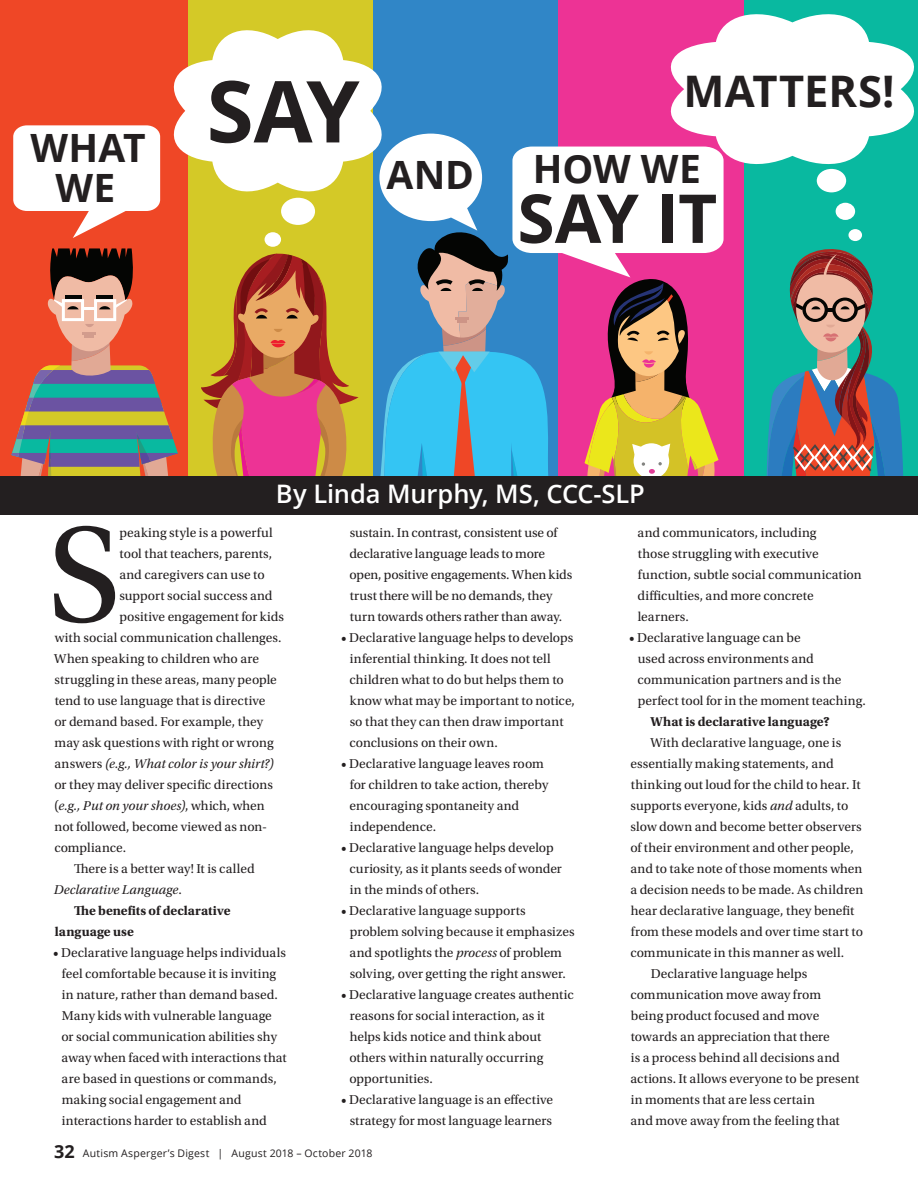
<style>
.page{position:relative;width:918px;height:1188px;background:#fff}
.page>*{position:absolute;margin:0;border:0;box-sizing:border-box;transform-origin:0 0}
.main_intro{font:142.2px "Utopia Std";color:#231f20}
.t1{font:700 85.5px "Open Sans";color:#231f20}
.t2{font:700 67.5px "Open Sans";color:#231f20}
.t3{font:700 43.5px "Open Sans";letter-spacing:.005em;color:#231f20}
.t4{font:700 39px/40.5px "Open Sans";letter-spacing:.01em;color:#231f20;text-align:center}
.t5{font:600 25.5px "Open Sans";letter-spacing:-.005em;color:#fff}
.main{font:13.5px/21px "Utopia Std";color:#231f20}
.main_intro-2{font:13.5px "Utopia Std";letter-spacing:.005em;color:#231f20}
.main_intro-3{font:italic 13.5px "Utopia Std";letter-spacing:-.005em;color:#231f20}
.main-2{font:700 13.5px/21px "Utopia Std";letter-spacing:.005em;color:#231f20}
.t6{font:10.5px "Open Sans";letter-spacing:.02em;color:#231f20}
.s1{font-style:normal}
.s2{font-style:italic}
.s3{font-weight:700;font-size:18px}
</style>
<div class="page">
<div style="left:0;top:0;width:190px;height:478px;background:#ef4726"></div>
<svg style="left:12px;top:6px;width:906px;height:470px"></svg>
<div style="left:0;top:476px;width:918px;height:39px;background:#231f20"></div>
<p class="t4" style="left:30px;top:126px;width:117px">WHAT<br>WE</p>
<p class="t1" style="left:207px;top:51px;width:154px">SAY</p>
<p class="t3" style="left:684px;top:60px;width:213px">MATTERS!</p>
<p class="t4" style="left:386px;top:154px;width:89px">AND</p>
<p class="t4" style="left:533px;top:147px;width:169px">HOW WE</p>
<p class="t2" style="left:517px;top:171px;width:201px">SAY IT</p>
<p class="t5" style="left:276px;top:476px;width:371px">By Linda Murphy, MS, CCC-SLP</p>
<p class="main_intro" style="left:47px;top:498px;width:74px">S</p>
<p class="main_intro-2" style="left:120px;top:525px;width:155px">peaking style is a powerful</p>
<p class="main_intro-2" style="left:119px;top:546px;width:154px">tool that teachers, parents,</p>
<p class="main_intro-2" style="left:119px;top:567px;width:147px">and caregivers can use to</p>
<p class="main_intro-2" style="left:119px;top:588px;width:155px">support social success and</p>
<p class="main_intro-2" style="left:120px;top:609px;width:166px">positive engagement for kids</p>
<p class="main_intro-2" style="left:55px;top:630px;width:228px">with social communication challenges.</p>
<p class="main_intro-2" style="left:54px;top:651px;width:206px">When speaking to children who are</p>
<p class="main_intro-2" style="left:55px;top:672px;width:224px">struggling in these areas, many people</p>
<p class="main_intro-2" style="left:55px;top:693px;width:212px">tend to use language that is directive</p>
<p class="main_intro-2" style="left:54px;top:714px;width:210px">or demand based. For example, they</p>
<p class="main_intro-2" style="left:55px;top:735px;width:220px">may ask questions with right or wrong</p>
<p class="main_intro-3" style="left:55px;top:756px;width:221px"><span class="s1">answers</span> (e.g., What color is your shirt?)</p>
<p class="main_intro-2" style="left:54px;top:777px;width:220px">or they may deliver specific directions</p>
<p class="main_intro-3" style="left:54px;top:798px;width:212px"><span class="s1">(</span>e.g., Put on your shoes)<span class="s1">, which, when</span></p>
<p class="main_intro-2" style="left:55px;top:819px;width:214px">not followed, become viewed as non-</p>
<p class="main_intro-2" style="left:54px;top:840px;width:73px">compliance.</p>
<p class="main" style="left:54px;top:858px;width:202px;text-indent:20px">There is a better way! It is called<br><span class="s2">Declarative Language</span>.</p>
<p class="main-2" style="left:55px;top:900px;width:177px;text-indent:19px">The benefits of declarative language use</p>
<p class="main" style="left:61px;top:942px;width:227px;text-indent:-8px">• Declarative language helps individuals feel comfortable because it is inviting in nature, rather than demand based.<br>Many kids with vulnerable language or social communication abilities shy away when faced with interactions that are based in questions or commands, making social engagement and interactions harder to establish and</p>
<p class="main" style="left:349px;top:522px;width:224px">sustain. In contrast, consistent use of declarative language leads to more open, positive engagements. When kids trust there will be no demands, they turn towards others rather than away.</p>
<p class="main" style="left:349px;top:627px;width:227px;text-indent:-8px">• Declarative language helps to develops inferential thinking. It does not tell children what to do but helps them to know what may be important to notice, so that they can then draw important conclusions on their own.</p>
<p class="main" style="left:350px;top:753px;width:200px;text-indent:-9px">• Declarative language leaves room for children to take action, thereby encouraging spontaneity and independence.</p>
<p class="main" style="left:349px;top:837px;width:214px;text-indent:-8px">• Declarative language helps develop curiosity, as it plants seeds of wonder in the minds of others.</p>
<p class="main" style="left:350px;top:900px;width:227px;text-indent:-9px">• Declarative language supports problem solving because it emphasizes and spotlights the <span class="s2">process</span> of problem solving, over getting the right answer.</p>
<p class="main" style="left:349px;top:984px;width:226px;text-indent:-8px">• Declarative language creates authentic reasons for social interaction, as it helps kids notice and think about others within naturally occurring opportunities.</p>
<p class="main" style="left:341px;top:1089px;width:214px;text-align:center">• Declarative language is an effective strategy for most language learners</p>
<p class="t6" style="left:54px;top:1145px;width:320px"><span class="s3">32</span> Autism Asperger’s Digest | August 2018 – October 2018</p>
<p class="main" style="left:637px;top:522px;width:226px">and communicators, including<br>those struggling with executive function, subtle social communication difficulties, and more concrete learners.</p>
<p class="main" style="left:637px;top:627px;width:230px;text-indent:-8px">• Declarative language can be<br>used across environments and communication partners and is the perfect tool for in the moment teaching.</p>
<p class="main-2" style="left:651px;top:711px;width:181px">What is declarative language?</p>
<p class="main" style="left:630px;top:732px;width:235px;text-indent:20px">With declarative language, one is essentially making statements, and thinking out loud for the child to hear. It supports everyone, kids <span class="s2">and</span> adults, to slow down and become better observers of their environment and other people, and to take note of those moments when a decision needs to be made. As children hear declarative language, they benefit from these models and over time start to communicate in this manner as well.</p>
<p class="main" style="left:630px;top:963px;width:231px;text-indent:20px">Declarative language helps communication move away from<br>being product focused and move towards an appreciation that there<br>is a process behind all decisions and actions. It allows everyone to be present in moments that are less certain<br>and move away from the feeling that</p>
</div>
